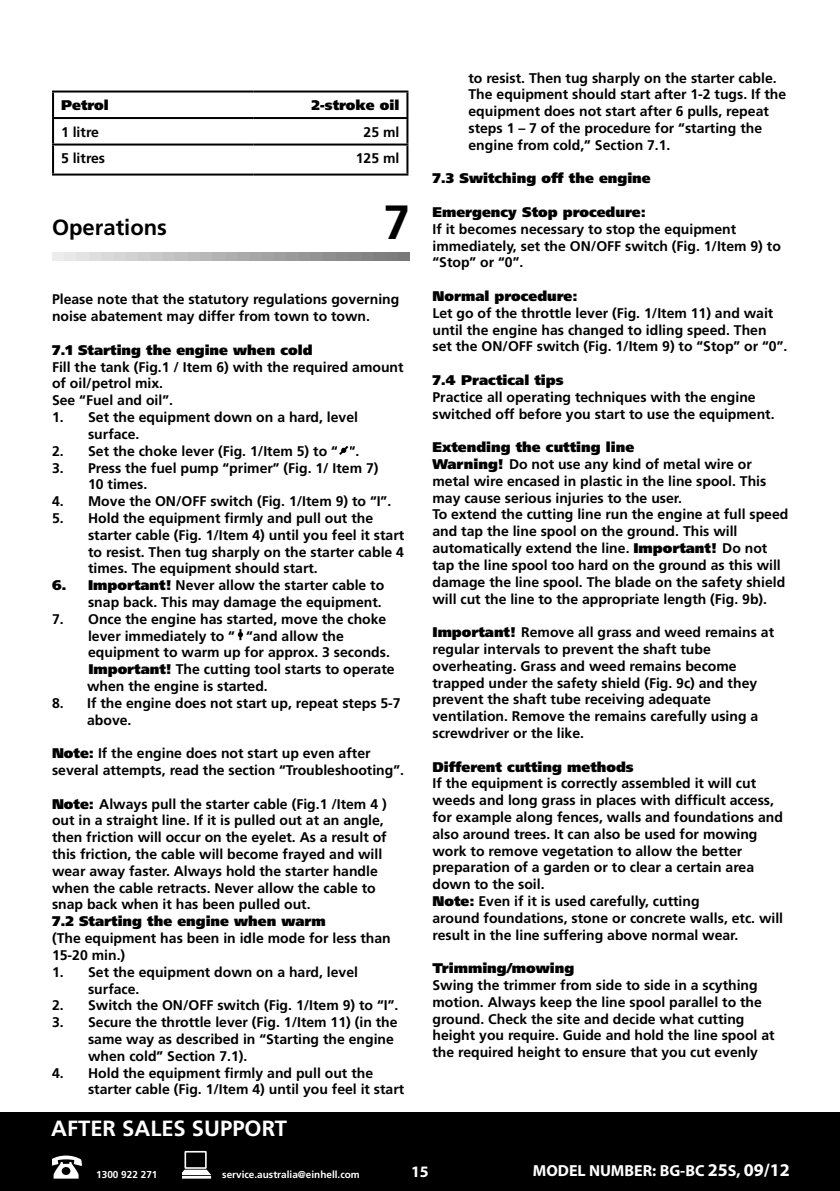
<style>
.page{position:relative;width:840px;height:1191px;background:#fff}
.page>*{position:absolute;margin:0;border:0;box-sizing:border-box;transform-origin:0 0}
.t1{font:700 48px "Frutiger LT Std";color:#000}
.t2{font:700 22px "Frutiger LT Std";color:#fff}
.t3{font:700 22px "Frutiger LT Std";color:#000}
.t4{font:700 16px "Myriad Pro";color:#fff}
.t5{font:700 14px/16.8px "Frutiger LT Std";color:#000}
.t6{font:900 14px "Frutiger LT Std";color:#000}
.t7{font:700 10px "Frutiger LT Std";color:#fff}
.s1{font-weight:900}
.s2{font-size:18px}
</style>
<div class="page">
<div style="left:0;top:1112px;width:839px;height:79px;background:#000"></div>
<svg style="left:52px;top:1155px;width:30px;height:23px"></svg>
<svg style="left:182px;top:1150px;width:29px;height:28px"></svg>
<hr style="left:52px;top:91px;width:202px;height:2px;background:#000">
<hr style="left:52px;top:93px;width:2px;height:24px;background:#000">
<hr style="left:254px;top:91px;width:154px;height:2px;background:#000">
<hr style="left:406px;top:93px;width:2px;height:24px;background:#000">
<hr style="left:52px;top:117px;width:202px;height:2px;background:#000">
<hr style="left:52px;top:119px;width:2px;height:25px;background:#000">
<hr style="left:254px;top:117px;width:154px;height:2px;background:#000">
<hr style="left:406px;top:119px;width:2px;height:25px;background:#000">
<hr style="left:52px;top:144px;width:202px;height:2px;background:#000">
<hr style="left:52px;top:146px;width:2px;height:28px;background:#000">
<hr style="left:254px;top:144px;width:154px;height:2px;background:#000">
<hr style="left:406px;top:146px;width:2px;height:28px;background:#000">
<hr style="left:52px;top:174px;width:202px;height:2px;background:#000">
<hr style="left:254px;top:174px;width:154px;height:2px;background:#000">
<svg style="left:53px;top:252px;width:356px;height:8px;background:#b0b0b0"></svg>
<svg style="left:237px;top:629px;width:6px;height:11px"></svg>
<svg style="left:339px;top:446px;width:10px;height:9px"></svg>
<p class="t6" style="left:61px;top:97px;width:49px">Petrol</p>
<p class="t6" style="left:311px;top:97px;width:89px">2-stroke oil</p>
<p class="t5" style="left:61px;top:123px;width:39px">1 litre</p>
<p class="t5" style="left:363px;top:123px;width:37px">25 ml</p>
<p class="t5" style="left:61px;top:150px;width:46px">5 litres</p>
<p class="t5" style="left:355px;top:150px;width:45px">125 ml</p>
<p class="t3" style="left:52px;top:214px;width:116px">Operations</p>
<p class="t1" style="left:383px;top:195px;width:28px">7</p>
<p class="t5" style="left:52px;top:291px;width:348px">Please note that the statutory regulations governing noise abatement may differ from town to town.</p>
<p class="t6" style="left:52px;top:341px;width:262px">7.1 Starting the engine when cold</p>
<p class="t5" style="left:52px;top:358px;width:353px">Fill the tank (Fig.1 / Item 6) with the required amount of oil/petrol mix.</p>
<p class="t5" style="left:52px;top:392px;width:122px">See “Fuel and oil”.</p>
<p class="t5" style="left:88px;top:409px;width:271px;text-indent:-36px">1. Set the equipment down on a hard, level surface.</p>
<p class="t5" style="left:52px;top:442px;width:309px">2. Set the choke lever (Fig. 1/Item 5) to “ “.</p>
<p class="t5" style="left:88px;top:459px;width:292px;text-indent:-36px">3. Press the fuel pump “primer” (Fig. 1/ Item 7)<br>10 times.</p>
<p class="t5" style="left:52px;top:493px;width:340px">4. Move the ON/OFF switch (Fig. 1/Item 9) to “I”.</p>
<p class="t5" style="left:88px;top:510px;width:317px;text-indent:-36px">5. Hold the equipment firmly and pull out the starter cable (Fig. 1/Item 4) until you feel it start to resist. Then tug sharply on the starter cable 4 times. The equipment should start.</p>
<p class="t5" style="left:52px;top:577px;width:333px;text-align:right"><span class="s1">6. Important!</span> Never allow the starter cable to snap back. This may damage the equipment.</p>
<p class="t5" style="left:88px;top:610px;width:303px;text-indent:-36px">7. Once the engine has started, move the choke lever immediately to “ “and allow the equipment to warm up for approx. 3 seconds.</p>
<p class="t5" style="left:87px;top:661px;width:309px"><span class="s1">Important!</span> The cutting tool starts to operate when the engine is started.</p>
<p class="t5" style="left:87px;top:694px;width:315px;text-indent:-35px">8. If the engine does not start up, repeat steps 5-7 above.</p>
<p class="t5" style="left:52px;top:745px;width:320px"><span class="s1">Note:</span> If the engine does not start up even after</p>
<p class="t5" style="left:52px;top:762px;width:353px">several attempts, read the section “Troubleshooting”.</p>
<p class="t5" style="left:52px;top:795px;width:336px"><span class="s1">Note:</span> Always pull the starter cable (Fig.1 /Item 4 ) out in a straight line. If it is pulled out at an angle, then friction will occur on the eyelet. As a result of this friction, the cable will become frayed and will wear away faster. Always hold the starter handle when the cable retracts. Never allow the cable to snap back when it has been pulled out.</p>
<p class="t6" style="left:52px;top:912px;width:275px">7.2 Starting the engine when warm</p>
<p class="t5" style="left:52px;top:930px;width:340px">(The equipment has been in idle mode for less than<br>15-20 min.)</p>
<p class="t5" style="left:88px;top:963px;width:271px;text-indent:-36px">1. Set the equipment down on a hard, level surface.</p>
<p class="t5" style="left:52px;top:997px;width:347px">2. Switch the ON/OFF switch (Fig. 1/Item 9) to “I”.</p>
<p class="t5" style="left:88px;top:1014px;width:311px;text-indent:-36px">3. Secure the throttle lever (Fig. 1/Item 11) (in the same way as described in “Starting the engine when cold” Section 7.1).</p>
<p class="t5" style="left:88px;top:1064px;width:317px;text-indent:-36px">4. Hold the equipment firmly and pull out the starter cable (Fig. 1/Item 4) until you feel it start</p>
<p class="t5" style="left:468px;top:69px;width:319px">to resist. Then tug sharply on the starter cable.<br>The equipment should start after 1-2 tugs. If the equipment does not start after 6 pulls, repeat steps 1 – 7 of the procedure for “starting the engine from cold,” Section 7.1.</p>
<p class="t6" style="left:432px;top:170px;width:220px">7.3 Switching off the engine</p>
<p class="t6" style="left:432px;top:203px;width:215px">Emergency Stop procedure:</p>
<p class="t5" style="left:432px;top:221px;width:305px">If it becomes necessary to stop the equipment</p>
<p class="t5" style="left:432px;top:237px;width:350px">immediately, set the ON/OFF switch (Fig. 1/Item 9) to “Stop” or “0”.</p>
<p class="t6" style="left:432px;top:287px;width:146px">Normal procedure:</p>
<p class="t5" style="left:432px;top:305px;width:356px">Let go of the throttle lever (Fig. 1/Item 11) and wait until the engine has changed to idling speed. Then set the ON/OFF switch (Fig. 1/Item 9) to “Stop” or “0”.</p>
<p class="t6" style="left:432px;top:371px;width:132px">7.4 Practical tips</p>
<p class="t5" style="left:432px;top:389px;width:324px">Practice all operating techniques with the engine</p>
<p class="t5" style="left:432px;top:405px;width:343px">switched off before you start to use the equipment.</p>
<p class="t6" style="left:432px;top:439px;width:203px">Extending the cutting line</p>
<p class="t5" style="left:432px;top:456px;width:335px"><span class="s1">Warning!</span> Do not use any kind of metal wire or metal wire encased in plastic in the line spool. This may cause serious injuries to the user.</p>
<p class="t5" style="left:432px;top:506px;width:357px">To extend the cutting line run the engine at full speed</p>
<p class="t5" style="left:432px;top:523px;width:354px">and tap the line spool on the ground. This will automatically extend the line. <span class="s1">Important!</span> Do not tap the line spool too hard on the ground as this will damage the line spool. The blade on the safety shield will cut the line to the appropriate length (Fig. 9b).</p>
<p class="t5" style="left:432px;top:624px;width:343px"><span class="s1">Important!</span> Remove all grass and weed remains at</p>
<p class="t5" style="left:432px;top:641px;width:305px">regular intervals to prevent the shaft tube overheating. Grass and weed remains become</p>
<p class="t5" style="left:432px;top:674px;width:326px">trapped under the safety shield (Fig. 9c) and they</p>
<p class="t5" style="left:432px;top:691px;width:327px">prevent the shaft tube receiving adequate ventilation. Remove the remains carefully using a screwdriver or the like.</p>
<p class="t6" style="left:432px;top:758px;width:202px">Different cutting methods</p>
<p class="t5" style="left:432px;top:775px;width:325px">If the equipment is correctly assembled it will cut</p>
<p class="t5" style="left:432px;top:792px;width:343px">weeds and long grass in places with difficult access,</p>
<p class="t5" style="left:432px;top:809px;width:352px">for example along fences, walls and foundations and</p>
<p class="t5" style="left:432px;top:825px;width:326px">also around trees. It can also be used for mowing</p>
<p class="t5" style="left:432px;top:842px;width:311px">work to remove vegetation to allow the better</p>
<p class="t5" style="left:432px;top:859px;width:323px">preparation of a garden or to clear a certain area</p>
<p class="t5" style="left:432px;top:876px;width:114px">down to the soil.</p>
<p class="t5" style="left:432px;top:893px;width:268px"><span class="s1">Note:</span> Even if it is used carefully, cutting</p>
<p class="t5" style="left:432px;top:909px;width:352px">around foundations, stone or concrete walls, etc. will</p>
<p class="t5" style="left:432px;top:926px;width:307px">result in the line suffering above normal wear.</p>
<p class="t6" style="left:432px;top:959px;width:143px">Trimming/mowing</p>
<p class="t5" style="left:432px;top:977px;width:326px">Swing the trimmer from side to side in a scything</p>
<p class="t5" style="left:432px;top:993px;width:331px">motion. Always keep the line spool parallel to the</p>
<p class="t5" style="left:432px;top:1010px;width:343px">ground. Check the site and decide what cutting height you require. Guide and hold the line spool at the required height to ensure that you cut evenly</p>
<h2 class="t2" style="left:51px;top:1115px;width:237px">AFTER SALES SUPPORT</h2>
<p class="t7" style="left:96px;top:1169px;width:63px">1300 922 271</p>
<p class="t7" style="left:222px;top:1168px;width:139px">service.australia@einhell.com</p>
<p class="t4" style="left:411px;top:1161px;width:19px">15</p>
<p class="t4" style="left:532px;top:1160px;width:258px">MODEL NUMBER: BG-BC <span class="s2">25</span>S, <span class="s2">09/12</span></p>
</div>
